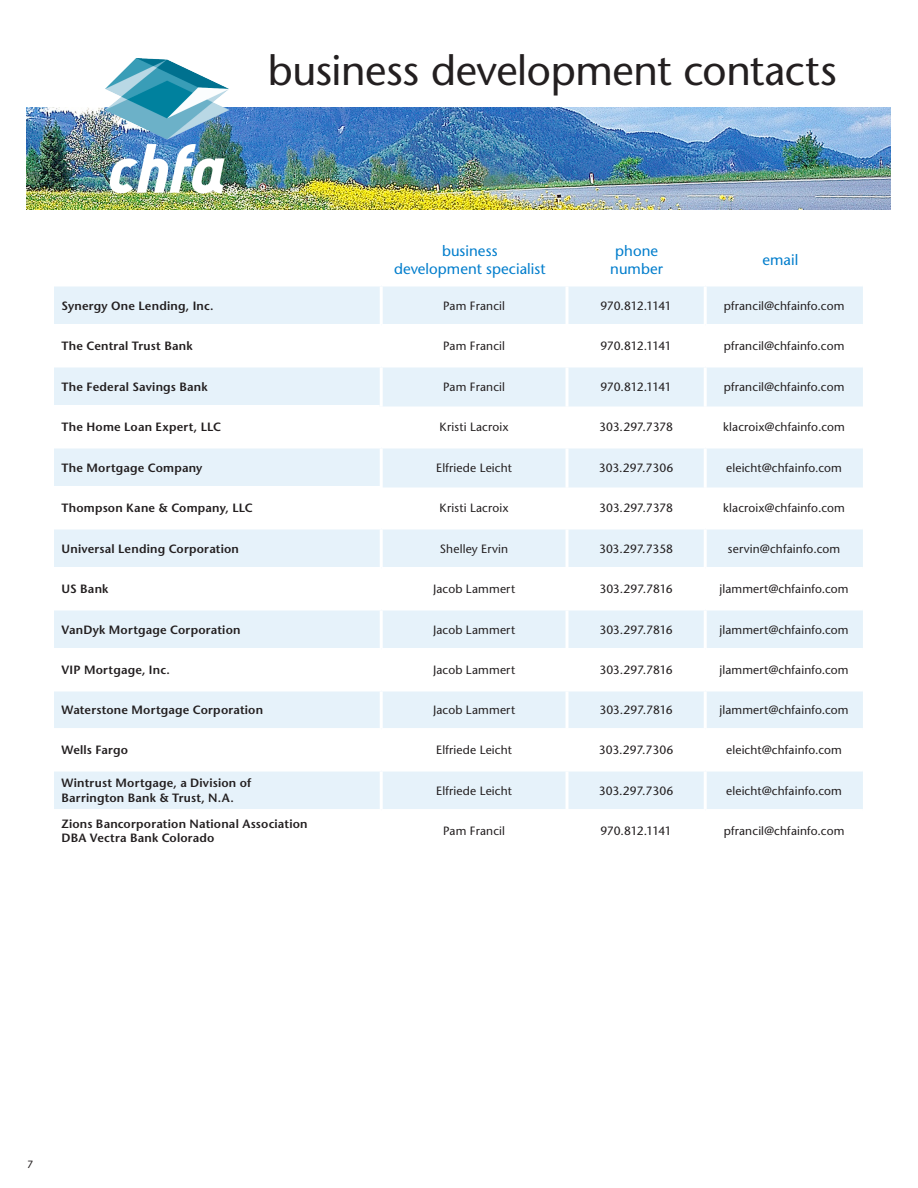
<style>
.page{position:relative;width:918px;height:1188px;background:#fff}
.page>*{position:absolute;margin:0;border:0;box-sizing:border-box;transform-origin:0 0}
.t1{font:500 42px "Stone Sans Std";letter-spacing:-.01em;color:#231f20}
.t2{font:500 15px/18px "Stone Sans Std";letter-spacing:.005em;color:#007dcc;text-align:center}
.table_center{font:500 12px "Stone Sans Std";letter-spacing:.01em;color:#231f20}
.table_left{font:600 12px/14.4px "Stone Sans Std";letter-spacing:.015em;color:#231f20}
.table_center-2{font:500 12px "Stone Sans Std";letter-spacing:-.04em;color:#231f20}
.table_center-3{font:500 12px "Stone Sans Std";letter-spacing:-.025em;color:#231f20}
.t3{font:500 10.5px "Stone Sans Std";color:#231f20}
</style>
<div class="page">
<img style="left:26px;top:108px;width:864px;height:102px">
<img style="left:106px;top:58px;width:130px;height:138px">
<svg style="left:54px;top:286px;width:809px;height:523px;fill:#e6f2fa"></svg>
<hr style="left:54px;top:405px;width:326px;height:3px;background:#fff">
<svg style="left:54px;top:526px;width:327px;height:4px"></svg>
<svg style="left:381px;top:526px;width:186px;height:4px"></svg>
<svg style="left:567px;top:526px;width:138px;height:4px"></svg>
<svg style="left:705px;top:526px;width:158px;height:4px"></svg>
<hr style="left:54px;top:648px;width:327px;height:3px;background:#fff">
<hr style="left:381px;top:648px;width:186px;height:3px;background:#fff">
<hr style="left:567px;top:648px;width:138px;height:3px;background:#fff">
<hr style="left:705px;top:648px;width:158px;height:3px;background:#fff">
<hr style="left:54px;top:769px;width:327px;height:3px;background:#fff">
<hr style="left:381px;top:769px;width:186px;height:3px;background:#fff">
<hr style="left:567px;top:769px;width:138px;height:3px;background:#fff">
<hr style="left:705px;top:769px;width:158px;height:3px;background:#fff">
<hr style="left:380px;top:286px;width:3px;height:38px;background:#fff">
<hr style="left:566px;top:286px;width:2px;height:38px;background:#fff">
<hr style="left:704px;top:286px;width:3px;height:38px;background:#fff">
<hr style="left:54px;top:324px;width:327px;height:3px;background:#fff">
<hr style="left:381px;top:324px;width:186px;height:3px;background:#fff">
<hr style="left:380px;top:327px;width:3px;height:37px;background:#fff">
<hr style="left:567px;top:324px;width:138px;height:3px;background:#fff">
<hr style="left:566px;top:327px;width:2px;height:37px;background:#fff">
<hr style="left:705px;top:324px;width:158px;height:3px;background:#fff">
<hr style="left:704px;top:327px;width:3px;height:37px;background:#fff">
<svg style="left:54px;top:364px;width:327px;height:4px"></svg>
<svg style="left:381px;top:364px;width:186px;height:4px"></svg>
<hr style="left:380px;top:368px;width:3px;height:38px;background:#fff">
<svg style="left:567px;top:364px;width:138px;height:4px"></svg>
<hr style="left:566px;top:368px;width:2px;height:38px;background:#fff">
<svg style="left:705px;top:364px;width:158px;height:4px"></svg>
<hr style="left:704px;top:368px;width:3px;height:38px;background:#fff">
<hr style="left:380px;top:406px;width:3px;height:40px;background:#fff">
<hr style="left:566px;top:406px;width:2px;height:40px;background:#fff">
<hr style="left:704px;top:406px;width:3px;height:40px;background:#fff">
<hr style="left:54px;top:446px;width:327px;height:2px;background:#fff">
<hr style="left:381px;top:446px;width:186px;height:2px;background:#fff">
<hr style="left:380px;top:448px;width:3px;height:38px;background:#fff">
<hr style="left:567px;top:446px;width:138px;height:2px;background:#fff">
<hr style="left:566px;top:448px;width:2px;height:40px;background:#fff">
<hr style="left:705px;top:446px;width:158px;height:2px;background:#fff">
<hr style="left:704px;top:448px;width:3px;height:40px;background:#fff">
<hr style="left:54px;top:486px;width:329px;height:3px;background:#fff">
<hr style="left:380px;top:489px;width:3px;height:37px;background:#fff">
<hr style="left:566px;top:488px;width:2px;height:38px;background:#fff">
<hr style="left:704px;top:488px;width:3px;height:38px;background:#fff">
<hr style="left:380px;top:530px;width:3px;height:37px;background:#fff">
<hr style="left:566px;top:530px;width:2px;height:37px;background:#fff">
<hr style="left:704px;top:530px;width:3px;height:37px;background:#fff">
<hr style="left:54px;top:567px;width:327px;height:3px;background:#fff">
<hr style="left:381px;top:567px;width:186px;height:3px;background:#fff">
<hr style="left:380px;top:570px;width:3px;height:38px;background:#fff">
<hr style="left:567px;top:567px;width:138px;height:3px;background:#fff">
<hr style="left:566px;top:570px;width:2px;height:38px;background:#fff">
<hr style="left:705px;top:567px;width:158px;height:3px;background:#fff">
<hr style="left:704px;top:570px;width:3px;height:38px;background:#fff">
<hr style="left:54px;top:608px;width:327px;height:2px;background:#fff">
<hr style="left:381px;top:608px;width:186px;height:2px;background:#fff">
<hr style="left:380px;top:610px;width:3px;height:38px;background:#fff">
<hr style="left:567px;top:608px;width:138px;height:2px;background:#fff">
<hr style="left:566px;top:610px;width:2px;height:38px;background:#fff">
<hr style="left:705px;top:608px;width:158px;height:2px;background:#fff">
<hr style="left:704px;top:610px;width:3px;height:38px;background:#fff">
<hr style="left:380px;top:651px;width:3px;height:37px;background:#fff">
<hr style="left:566px;top:651px;width:2px;height:37px;background:#fff">
<hr style="left:704px;top:651px;width:3px;height:37px;background:#fff">
<svg style="left:54px;top:688px;width:327px;height:4px"></svg>
<svg style="left:381px;top:688px;width:186px;height:4px"></svg>
<hr style="left:380px;top:691px;width:3px;height:37px;background:#fff">
<svg style="left:567px;top:688px;width:138px;height:4px"></svg>
<hr style="left:566px;top:691px;width:2px;height:37px;background:#fff">
<svg style="left:705px;top:688px;width:158px;height:4px"></svg>
<hr style="left:704px;top:691px;width:3px;height:37px;background:#fff">
<hr style="left:54px;top:728px;width:327px;height:3px;background:#fff">
<hr style="left:381px;top:728px;width:186px;height:3px;background:#fff">
<hr style="left:380px;top:731px;width:3px;height:38px;background:#fff">
<hr style="left:567px;top:728px;width:138px;height:3px;background:#fff">
<hr style="left:566px;top:731px;width:2px;height:38px;background:#fff">
<hr style="left:705px;top:728px;width:158px;height:3px;background:#fff">
<hr style="left:704px;top:731px;width:3px;height:38px;background:#fff">
<hr style="left:380px;top:772px;width:3px;height:37px;background:#fff">
<hr style="left:566px;top:772px;width:2px;height:37px;background:#fff">
<hr style="left:704px;top:772px;width:3px;height:37px;background:#fff">
<h1 class="t1" style="left:268px;top:45px;width:571px">business development contacts</h1>
<p class="t2" style="left:394px;top:241px;width:153px">business<br>development specialist</p>
<p class="t2" style="left:610px;top:241px;width:54px">phone number</p>
<p class="t2" style="left:763px;top:250px;width:37px">email</p>
<p class="table_left" style="left:62px;top:298px;width:154px">Synergy One Lending, Inc.</p>
<p class="table_center" style="left:443px;top:298px;width:63px">Pam Francil</p>
<p class="table_center-2" style="left:600px;top:298px;width:73px">970.812.1141</p>
<p class="table_center" style="left:724px;top:298px;width:122px">pfrancil@chfainfo.com</p>
<p class="table_left" style="left:62px;top:339px;width:132px">The Central Trust Bank</p>
<p class="table_center" style="left:443px;top:339px;width:63px">Pam Francil</p>
<p class="table_center-2" style="left:600px;top:339px;width:73px">970.812.1141</p>
<p class="table_center" style="left:724px;top:339px;width:122px">pfrancil@chfainfo.com</p>
<p class="table_left" style="left:62px;top:379px;width:148px">The Federal Savings Bank</p>
<p class="table_center" style="left:443px;top:379px;width:63px">Pam Francil</p>
<p class="table_center-2" style="left:600px;top:379px;width:73px">970.812.1141</p>
<p class="table_center" style="left:724px;top:379px;width:122px">pfrancil@chfainfo.com</p>
<p class="table_left" style="left:62px;top:420px;width:161px">The Home Loan Expert, LLC</p>
<p class="table_center" style="left:440px;top:420px;width:70px">Kristi Lacroix</p>
<p class="table_center" style="left:599px;top:420px;width:75px">303.297.7378</p>
<p class="table_center" style="left:723px;top:420px;width:123px">klacroix@chfainfo.com</p>
<p class="table_left" style="left:62px;top:460px;width:142px">The Mortgage Company</p>
<p class="table_center" style="left:436px;top:460px;width:77px">Elfriede Leicht</p>
<p class="table_center" style="left:599px;top:460px;width:76px">303.297.7306</p>
<p class="table_center" style="left:726px;top:460px;width:117px">eleicht@chfainfo.com</p>
<p class="table_left" style="left:62px;top:501px;width:193px">Thompson Kane &amp; Company, LLC</p>
<p class="table_center" style="left:440px;top:501px;width:70px">Kristi Lacroix</p>
<p class="table_center" style="left:599px;top:501px;width:75px">303.297.7378</p>
<p class="table_center" style="left:723px;top:501px;width:123px">klacroix@chfainfo.com</p>
<p class="table_left" style="left:62px;top:541px;width:179px">Universal Lending Corporation</p>
<p class="table_center" style="left:440px;top:541px;width:70px">Shelley Ervin</p>
<p class="table_center" style="left:599px;top:541px;width:76px">303.297.7358</p>
<p class="table_center" style="left:728px;top:541px;width:114px">servin@chfainfo.com</p>
<p class="table_left" style="left:62px;top:582px;width:48px">US Bank</p>
<p class="table_center" style="left:433px;top:582px;width:84px">Jacob Lammert</p>
<p class="table_center-3" style="left:599px;top:582px;width:75px">303.297.7816</p>
<p class="table_center" style="left:719px;top:582px;width:131px">jlammert@chfainfo.com</p>
<p class="table_left" style="left:62px;top:622px;width:181px">VanDyk Mortgage Corporation</p>
<p class="table_center" style="left:433px;top:622px;width:84px">Jacob Lammert</p>
<p class="table_center-3" style="left:599px;top:622px;width:75px">303.297.7816</p>
<p class="table_center" style="left:719px;top:622px;width:131px">jlammert@chfainfo.com</p>
<p class="table_left" style="left:62px;top:663px;width:110px">VIP Mortgage, Inc.</p>
<p class="table_center" style="left:433px;top:663px;width:84px">Jacob Lammert</p>
<p class="table_center-3" style="left:599px;top:663px;width:75px">303.297.7816</p>
<p class="table_center" style="left:719px;top:663px;width:131px">jlammert@chfainfo.com</p>
<p class="table_left" style="left:62px;top:703px;width:203px">Waterstone Mortgage Corporation</p>
<p class="table_center" style="left:433px;top:703px;width:84px">Jacob Lammert</p>
<p class="table_center-3" style="left:599px;top:703px;width:75px">303.297.7816</p>
<p class="table_center" style="left:719px;top:703px;width:131px">jlammert@chfainfo.com</p>
<p class="table_left" style="left:62px;top:743px;width:68px">Wells Fargo</p>
<p class="table_center" style="left:436px;top:743px;width:77px">Elfriede Leicht</p>
<p class="table_center" style="left:599px;top:743px;width:76px">303.297.7306</p>
<p class="table_center" style="left:726px;top:743px;width:117px">eleicht@chfainfo.com</p>
<p class="table_left" style="left:62px;top:776px;width:191px">Wintrust Mortgage, a Division of<br>Barrington Bank &amp; Trust, N.A.</p>
<p class="table_center" style="left:436px;top:783px;width:77px">Elfriede Leicht</p>
<p class="table_center" style="left:599px;top:783px;width:76px">303.297.7306</p>
<p class="table_center" style="left:726px;top:783px;width:117px">eleicht@chfainfo.com</p>
<p class="table_left" style="left:62px;top:817px;width:248px">Zions Bancorporation National Association<br>DBA Vectra Bank Colorado</p>
<p class="table_center" style="left:443px;top:824px;width:63px">Pam Francil</p>
<p class="table_center-2" style="left:600px;top:824px;width:73px">970.812.1141</p>
<p class="table_center" style="left:724px;top:824px;width:122px">pfrancil@chfainfo.com</p>
<p class="t3" style="left:27px;top:1158px;width:8px">7</p>
</div>
